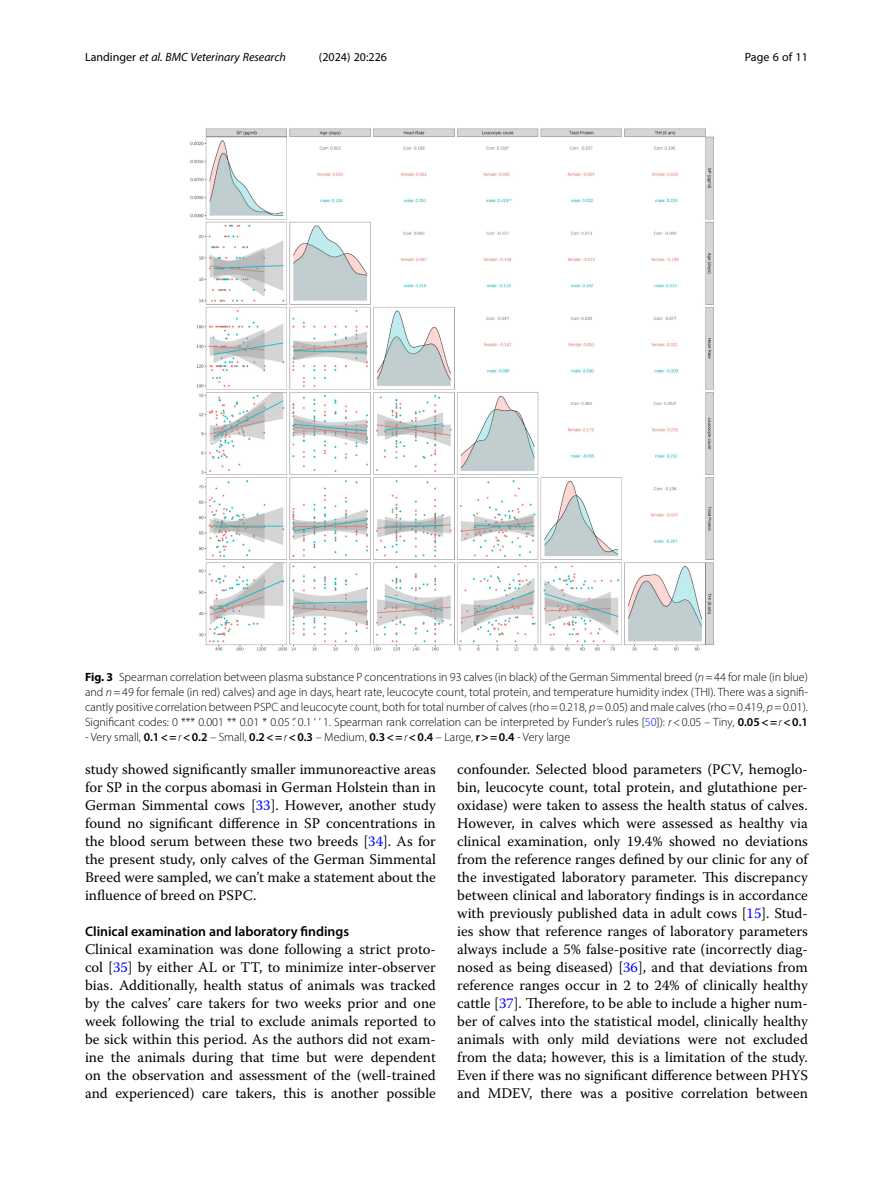
<style>
.page{position:relative;width:893px;height:1191px;background:#fff}
.page>*{position:absolute;margin:0;border:0;box-sizing:border-box;transform-origin:0 0}
.Body_Text{font:14.7px/18px "Warnock Pro";color:#000;text-align:justify}
.Head_2{font:600 13.8px "Myriad Pro";color:#000}
.Figure_Caption{font:300 12px/15px "Myriad Pro";color:#000;text-align:justify}
.t1{font:italic 12px "Myriad Pro";color:#000}
.t2{font:12px "Myriad Pro";color:#000}
.s1{font-style:normal}
.s2{font-weight:700}
.s3{font-style:italic}
.s4{color:#00f}
.s5{font-weight:600}
</style>
<div class="page">
<img style="left:190px;top:128px;width:524px;height:523px">
<p class="t1" style="left:85px;top:50px;width:202px"><span class="s1">Landinger</span> et al. BMC Veterinary Research</p>
<p class="t2" style="left:319px;top:50px;width:70px">(2024) 20:226</p>
<p class="t2" style="left:745px;top:50px;width:65px">Page 6 of 11</p>
<p class="Figure_Caption" style="left:85px;top:669px;width:724px"><span class="s2">Fig. 3</span> Spearman correlation between plasma substance P concentrations in 93 calves (in black) of the German Simmental breed (<span class="s3">n</span>=44 for male (in blue) and <span class="s3">n</span>=49 for female (in red) calves) and age in days, heart rate, leucocyte count, total protein, and temperature humidity index (THI). There was a signifi&shy;cantly positive correlation between PSPC and leucocyte count, both for total number of calves (rho=0.218, <span class="s3">p</span>=0.05) and male calves (rho=0.419, <span class="s3">p</span>=0.01).<br>Significant codes: 0 *** 0.001 ** 0.01 * 0.05 ‘.’ 0.1 ‘ ’ 1. Spearman rank correlation can be interpreted by Funder’s rules [<span class="s4">50</span>]): <span class="s3">r</span>&lt;0.05 – Tiny, <span class="s5">0.05&lt;=</span><span class="s3">r</span><span class="s5">&lt;0.1</span></p>
<p class="Figure_Caption" style="left:85px;top:729px;width:487px">- Very small, <span class="s5">0.1&lt;=</span><span class="s3">r</span><span class="s5">&lt;0.2</span> – Small, <span class="s5">0.2&lt;=</span><span class="s3">r</span><span class="s5">&lt;0.3</span> – Medium, <span class="s5">0.3&lt;=</span><span class="s3">r</span><span class="s5">&lt;0.4</span> – Large, <span class="s5">r&gt;=0.4</span> - Very large</p>
<p class="Body_Text" style="left:85px;top:760px;width:352px">study showed significantly smaller immunoreactive areas for SP in the corpus abomasi in German Holstein than in German Simmental cows [<span class="s4">33</span>]. However, another study found no significant difference in SP concentrations in the blood serum between these two breeds [<span class="s4">34</span>]. As for the present study, only calves of the German Simmental Breed were sampled, we can’t make a statement about the influence of breed on PSPC.</p>
<p class="Head_2" style="left:85px;top:923px;width:266px">Clinical examination and laboratory findings</p>
<p class="Body_Text" style="left:85px;top:940px;width:352px">Clinical examination was done following a strict proto&shy;col [<span class="s4">35</span>] by either AL or TT, to minimize inter-observer bias. Additionally, health status of animals was tracked by the calves’ care takers for two weeks prior and one week following the trial to exclude animals reported to be sick within this period. As the authors did not exam&shy;ine the animals during that time but were dependent on the observation and assessment of the (well-trained and experienced) care takers, this is another possible</p>
<p class="Body_Text" style="left:457px;top:760px;width:352px">confounder. Selected blood parameters (PCV, hemoglo&shy;bin, leucocyte count, total protein, and glutathione per&shy;oxidase) were taken to assess the health status of calves.<br>However, in calves which were assessed as healthy via clinical examination, only 19.4% showed no deviations from the reference ranges defined by our clinic for any of the investigated laboratory parameter. This discrepancy between clinical and laboratory findings is in accordance with previously published data in adult cows [<span class="s4">15</span>]. Stud&shy;ies show that reference ranges of laboratory parameters always include a 5% false-positive rate (incorrectly diag&shy;nosed as being diseased) [<span class="s4">36</span>], and that deviations from reference ranges occur in 2 to 24% of clinically healthy cattle [<span class="s4">37</span>]. Therefore, to be able to include a higher num&shy;ber of calves into the statistical model, clinically healthy animals with only mild deviations were not excluded from the data; however, this is a limitation of the study.<br>Even if there was no significant difference between PHYS and MDEV, there was a positive correlation between</p>
</div>
